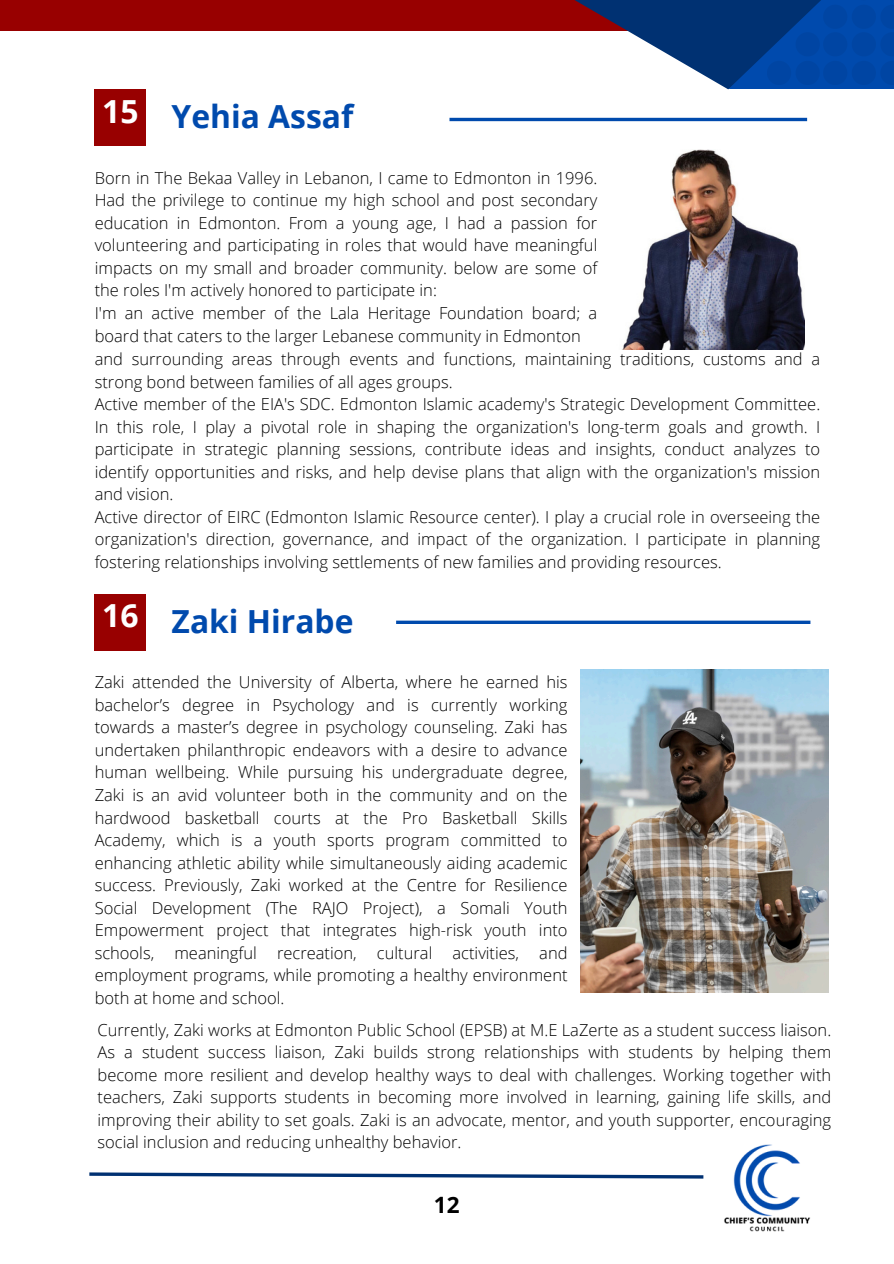
<style>
.page{position:relative;width:894px;height:1264px;background:#fff}
.page>*{position:absolute;margin:0;border:0;box-sizing:border-box;transform-origin:0 0}
.t1{font:700 31.8px "Open Sans";color:#004aad}
.t2{font:700 31.8px "Open Sans";color:#fff}
.t3{font:700 22.5px "Open Sans";color:#000}
.t4{font:300 16.5px/22.5px "Open Sans";color:#000;text-align:justify}
</style>
<div class="page">
<div style="left:0;top:0;width:700px;height:31px;background:#980000"></div>
<svg style="left:575px;top:0;width:153px;height:89px"></svg>
<svg style="left:728px;top:0;width:165px;height:89px;background:#003985"></svg>
<div style="left:95px;top:90px;width:51px;height:56px;background:#980000"></div>
<hr style="left:449px;top:118px;width:357px;height:3px;background:#004aad">
<svg style="left:767px;top:0;width:126px;height:84px;background:#0044a0"></svg>
<svg style="left:89px;top:1172px;width:615px;height:7px"></svg>
<img style="left:724px;top:1144px;width:86px;height:88px">
<div style="left:95px;top:594px;width:51px;height:56px;background:#980000"></div>
<svg style="left:396px;top:620px;width:414px;height:4px;background:#2766b9"></svg>
<img style="left:622px;top:149px;width:182px;height:200px">
<img style="left:580px;top:669px;width:248px;height:323px">
<p class="t2" style="left:102px;top:89px;width:38px">15</p>
<p class="t1" style="left:171px;top:94px;width:183px">Yehia Assaf</p>
<p class="t4" style="left:95px;top:166px;width:504px">Born in The Bekaa Valley in Lebanon, I came to Edmonton in 1996.<br>Had the privilege to continue my high school and post secondary education in Edmonton. From a young age, I had a passion for volunteering and participating in roles that would have meaningful impacts on my small and broader community. below are some of the roles I'm actively honored to participate in:</p>
<p class="t4" style="left:95px;top:301px;width:504px">I'm an active member of the Lala Heritage Foundation board; a board that caters to the larger Lebanese community in Edmonton</p>
<p class="t4" style="left:95px;top:347px;width:726px">and surrounding areas through events and functions, maintaining traditions, customs and a strong bond between families of all ages groups.</p>
<p class="t4" style="left:95px;top:392px;width:726px">Active member of the EIA's SDC. Edmonton Islamic academy's Strategic Development Committee.<br>In this role, I play a pivotal role in shaping the organization's long-term goals and growth. I participate in strategic planning sessions, contribute ideas and insights, conduct analyzes to identify opportunities and risks, and help devise plans that align with the organization's mission and vision.</p>
<p class="t4" style="left:95px;top:505px;width:726px">Active director of EIRC (Edmonton Islamic Resource center). I play a crucial role in overseeing the organization's direction, governance, and impact of the organization. I participate in planning fostering relationships involving settlements of new families and providing resources.</p>
<h1 class="t2" style="left:102px;top:593px;width:38px">16</h1>
<p class="t1" style="left:171px;top:599px;width:183px">Zaki Hirabe</p>
<p class="t4" style="left:95px;top:670px;width:474px">Zaki attended the University of Alberta, where he earned his bachelor’s degree in Psychology and is currently working towards a master’s degree in psychology counseling. Zaki has undertaken philanthropic endeavors with a desire to advance human wellbeing. While pursuing his undergraduate degree, Zaki is an avid volunteer both in the community and on the hardwood basketball courts at the Pro Basketball Skills Academy, which is a youth sports program committed to enhancing athletic ability while simultaneously aiding academic success. Previously, Zaki worked at the Centre for Resilience Social Development (The RAJO Project), a Somali Youth Empowerment project that integrates high-risk youth into schools, meaningful recreation, cultural activities, and employment programs, while promoting a healthy environment both at home and school.</p>
<p class="t4" style="left:97px;top:1018px;width:735px">Currently, Zaki works at Edmonton Public School (EPSB) at M.E LaZerte as a student success liaison.<br>As a student success liaison, Zaki builds strong relationships with students by helping them become more resilient and develop healthy ways to deal with challenges. Working together with teachers, Zaki supports students in becoming more involved in learning, gaining life skills, and improving their ability to set goals. Zaki is an advocate, mentor, and youth supporter, encouraging social inclusion and reducing unhealthy behavior.</p>
<p class="t3" style="left:434px;top:1189px;width:27px">12</p>
</div>
